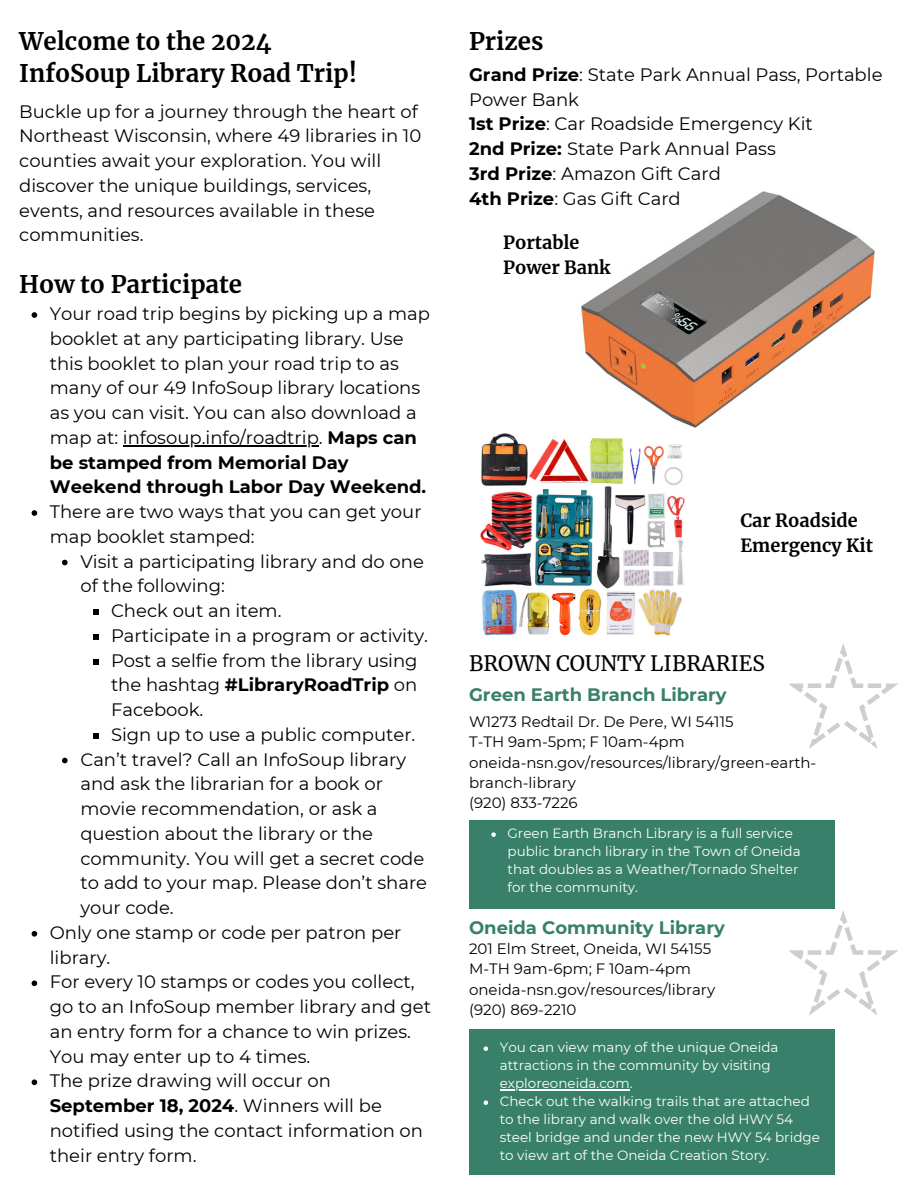
<style>
.page{position:relative;width:918px;height:1188px;background:#fff}
.page>*{position:absolute;margin:0;border:0;box-sizing:border-box;transform-origin:0 0}
.t1{font:700 24px/32.7px "Merriweather";color:#000}
.t2{font:21px "Merriweather";color:#000}
.t3{font:18px/24.8px "Montserrat";color:#000}
.t4{font:700 18px "Montserrat";color:#000}
.t5{font:700 18px "Montserrat";color:#388069}
.t6{font:700 18px/24.8px "Merriweather";color:#000}
.t7{font:15px/20.2px "Montserrat";color:#000}
.t8{font:13.5px/18px "Montserrat";color:#fff}
.s1{font-weight:700}
.s2{font-weight:400}
</style>
<div class="page">
<div style="left:469px;top:820px;width:365px;height:89px;background:#388069"></div>
<div style="left:469px;top:1029px;width:365px;height:145px;background:#388069"></div>
<svg style="left:789px;top:643px;width:110px;height:106px"></svg>
<svg style="left:789px;top:910px;width:110px;height:106px"></svg>
<img style="left:582px;top:192px;width:292px;height:236px">
<img style="left:480px;top:434px;width:204px;height:201px">
<svg style="left:32px;top:312px;width:5px;height:6px"></svg>
<hr style="left:123px;top:445px;width:196px;height:1px;background:#000">
<svg style="left:32px;top:510px;width:5px;height:6px"></svg>
<svg style="left:62px;top:560px;width:6px;height:5px"></svg>
<svg style="left:93px;top:609px;width:6px;height:6px"></svg>
<svg style="left:93px;top:634px;width:6px;height:6px"></svg>
<svg style="left:93px;top:659px;width:6px;height:5px"></svg>
<svg style="left:93px;top:733px;width:6px;height:6px"></svg>
<svg style="left:62px;top:758px;width:6px;height:5px"></svg>
<svg style="left:32px;top:931px;width:5px;height:6px"></svg>
<svg style="left:32px;top:980px;width:5px;height:6px"></svg>
<svg style="left:32px;top:1079px;width:5px;height:6px"></svg>
<svg style="left:491px;top:832px;width:5px;height:5px"></svg>
<svg style="left:484px;top:1046px;width:4px;height:5px"></svg>
<hr style="left:500px;top:1089px;width:130px;height:1px;background:#fff">
<svg style="left:484px;top:1100px;width:4px;height:5px"></svg>
<h1 class="t1" style="left:19px;top:25px;width:340px">Welcome to the 2024<br>InfoSoup Library Road Trip!</h1>
<p class="t3" style="left:19px;top:99px;width:404px">Buckle up for a journey through the heart of Northeast Wisconsin, where 49 libraries in 10 counties await your exploration. You will discover the unique buildings, services, events, and resources available in these communities.</p>
<h1 class="t1" style="left:19px;top:268px;width:224px">How to Participate</h1>
<p class="t3" style="left:50px;top:301px;width:382px">Your road trip begins by picking up a map booklet at any participating library. Use this booklet to plan your road trip to as many of our 49 InfoSoup library locations as you can visit. You can also download a map at: infosoup.info/roadtrip. <span class="s1">Maps can be stamped from Memorial Day Weekend through Labor Day Weekend.</span></p>
<p class="t3" style="left:50px;top:499px;width:373px">There are two ways that you can get your map booklet stamped:</p>
<p class="t3" style="left:80px;top:549px;width:345px">Visit a participating library and do one</p>
<p class="t3" style="left:80px;top:574px;width:146px">of the following:</p>
<p class="t3" style="left:111px;top:598px;width:172px">Check out an item.</p>
<p class="t3" style="left:111px;top:623px;width:319px">Participate in a program or activity.</p>
<p class="t3" style="left:111px;top:648px;width:308px">Post a selfie from the library using</p>
<p class="t4" style="left:111px;top:674px;width:308px"><span class="s2">the hashtag</span> #LibraryRoadTrip <span class="s2">on</span></p>
<p class="t3" style="left:111px;top:697px;width:94px">Facebook.</p>
<p class="t3" style="left:111px;top:722px;width:306px">Sign up to use a public computer.</p>
<p class="t3" style="left:80px;top:747px;width:327px">Can’t travel? Call an InfoSoup library</p>
<p class="t3" style="left:80px;top:772px;width:304px">and ask the librarian for a book or</p>
<p class="t3" style="left:80px;top:796px;width:299px">movie recommendation, or ask a</p>
<p class="t3" style="left:80px;top:821px;width:294px">question about the library or the</p>
<p class="t3" style="left:80px;top:846px;width:345px">community. You will get a secret code</p>
<p class="t3" style="left:80px;top:871px;width:348px">to add to your map. Please don’t share</p>
<p class="t3" style="left:80px;top:895px;width:95px">your code.</p>
<p class="t3" style="left:50px;top:920px;width:353px">Only one stamp or code per patron per</p>
<p class="t3" style="left:50px;top:945px;width:62px">library.</p>
<p class="t3" style="left:50px;top:970px;width:366px">For every 10 stamps or codes you collect,</p>
<p class="t3" style="left:50px;top:994px;width:383px">go to an InfoSoup member library and get</p>
<p class="t3" style="left:50px;top:1019px;width:363px">an entry form for a chance to win prizes.</p>
<p class="t3" style="left:50px;top:1044px;width:262px">You may enter up to 4 times.</p>
<p class="t3" style="left:50px;top:1069px;width:283px">The prize drawing will occur on</p>
<p class="t4" style="left:50px;top:1095px;width:334px">September 18, 2024<span class="s2">. Winners will be</span></p>
<p class="t3" style="left:50px;top:1118px;width:375px">notified using the contact information on</p>
<p class="t3" style="left:50px;top:1143px;width:148px">their entry form.</p>
<h1 class="t1" style="left:469px;top:25px;width:76px">Prizes</h1>
<p class="t3" style="left:469px;top:62px;width:415px"><span class="s1">Grand Prize</span>: State Park Annual Pass, Portable<br>Power Bank<br><span class="s1">1st Prize</span>: Car Roadside Emergency Kit<br><span class="s1">2nd Prize:</span> State Park Annual Pass<br><span class="s1">3rd Prize</span>: Amazon Gift Card<br><span class="s1">4th Prize</span>: Gas Gift Card</p>
<p class="t6" style="left:503px;top:230px;width:109px">Portable<br>Power Bank</p>
<p class="t6" style="left:740px;top:509px;width:134px">Car Roadside<br>Emergency Kit</p>
<p class="t2" style="left:469px;top:650px;width:298px">BROWN COUNTY LIBRARIES</p>
<p class="t5" style="left:469px;top:683px;width:259px">Green Earth Branch Library</p>
<p class="t7" style="left:469px;top:712px;width:349px">W1273 Redtail Dr. De Pere, WI 54115<br>T-TH 9am-5pm; F 10am-4pm oneida-nsn.gov/resources/library/green-earth&shy;branch-library<br>(920) 833-7226</p>
<p class="t8" style="left:508px;top:824px;width:295px">Green Earth Branch Library is a full service public branch library in the Town of Oneida that doubles as a Weather/Tornado Shelter for the community.</p>
<p class="t5" style="left:469px;top:916px;width:257px">Oneida Community Library</p>
<p class="t7" style="left:469px;top:939px;width:248px">201 Elm Street, Oneida, WI 54155<br>M-TH 9am-6pm; F 10am-4pm oneida-nsn.gov/resources/library (920) 869-2210</p>
<p class="t8" style="left:500px;top:1038px;width:322px">You can view many of the unique Oneida attractions in the community by visiting exploreoneida.com.<br>Check out the walking trails that are attached to the library and walk over the old HWY 54 steel bridge and under the new HWY 54 bridge to view art of the Oneida Creation Story.</p>
</div>
